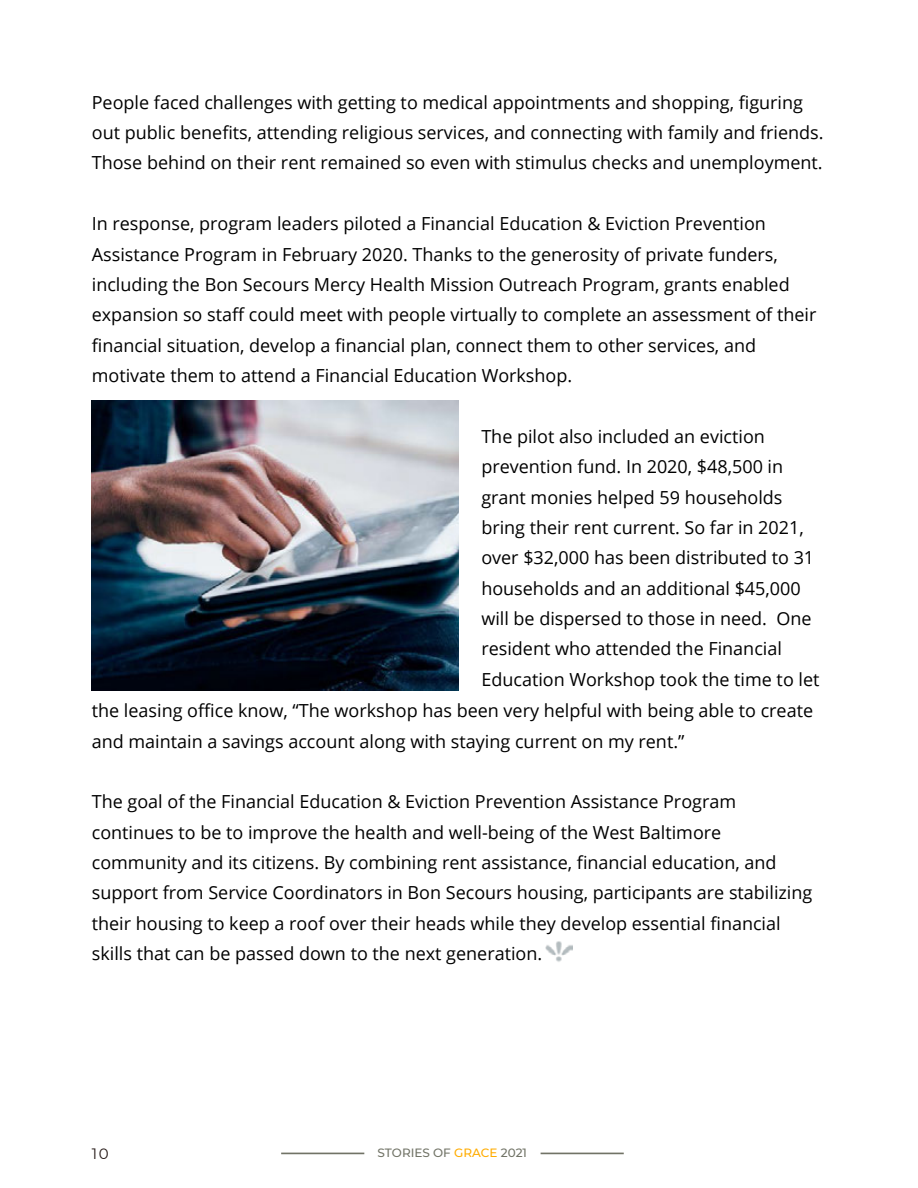
<style>
.page{position:relative;width:918px;height:1188px;background:#fff}
.page>*{position:absolute;margin:0;border:0;box-sizing:border-box;transform-origin:0 0}
.t1{font:18px/30.3px "Open Sans";color:#000}
.t2{font:15px "Montserrat";color:#261a17}
.t3{font:500 12px "Montserrat";color:#717366}
.s1{color:#ffac00}
</style>
<div class="page">
<img style="left:92px;top:400px;width:367px;height:291px">
<svg style="left:541px;top:1153px;width:83px;height:1px"></svg>
<svg style="left:281px;top:1153px;width:83px;height:1px"></svg>
<img style="left:545px;top:941px;width:27px;height:21px">
<p class="t1" style="left:92px;top:87px;width:733px">People faced challenges with getting to medical appointments and shopping, figuring out public benefits, attending religious services, and connecting with family and friends.<br>Those behind on their rent remained so even with stimulus checks and unemployment.</p>
<p class="t1" style="left:92px;top:208px;width:726px">In response, program leaders piloted a Financial Education &amp; Eviction Prevention Assistance Program in February 2020. Thanks to the generosity of private funders, including the Bon Secours Mercy Health Mission Outreach Program, grants enabled expansion so staff could meet with people virtually to complete an assessment of their financial situation, develop a financial plan, connect them to other services, and motivate them to attend a Financial Education Workshop.</p>
<p class="t1" style="left:481px;top:421px;width:340px">The pilot also included an eviction prevention fund. In 2020, $48,500 in grant monies helped 59 households bring their rent current. So far in 2021, over $32,000 has been distributed to 31 households and an additional $45,000 will be dispersed to those in need. One resident who attended the Financial Education Workshop took the time to let</p>
<p class="t1" style="left:92px;top:695px;width:723px">the leasing office know, “The workshop has been very helpful with being able to create and maintain a savings account along with staying current on my rent.”</p>
<p class="t1" style="left:92px;top:786px;width:722px">The goal of the Financial Education &amp; Eviction Prevention Assistance Program continues to be to improve the health and well-being of the West Baltimore community and its citizens. By combining rent assistance, financial education, and support from Service Coordinators in Bon Secours housing, participants are stabilizing their housing to keep a roof over their heads while they develop essential financial skills that can be passed down to the next generation.</p>
<p class="t2" style="left:92px;top:1144px;width:18px">10</p>
<p class="t3" style="left:377px;top:1145px;width:151px">STORIES OF <span class="s1">GRACE</span> 2021</p>
</div>
